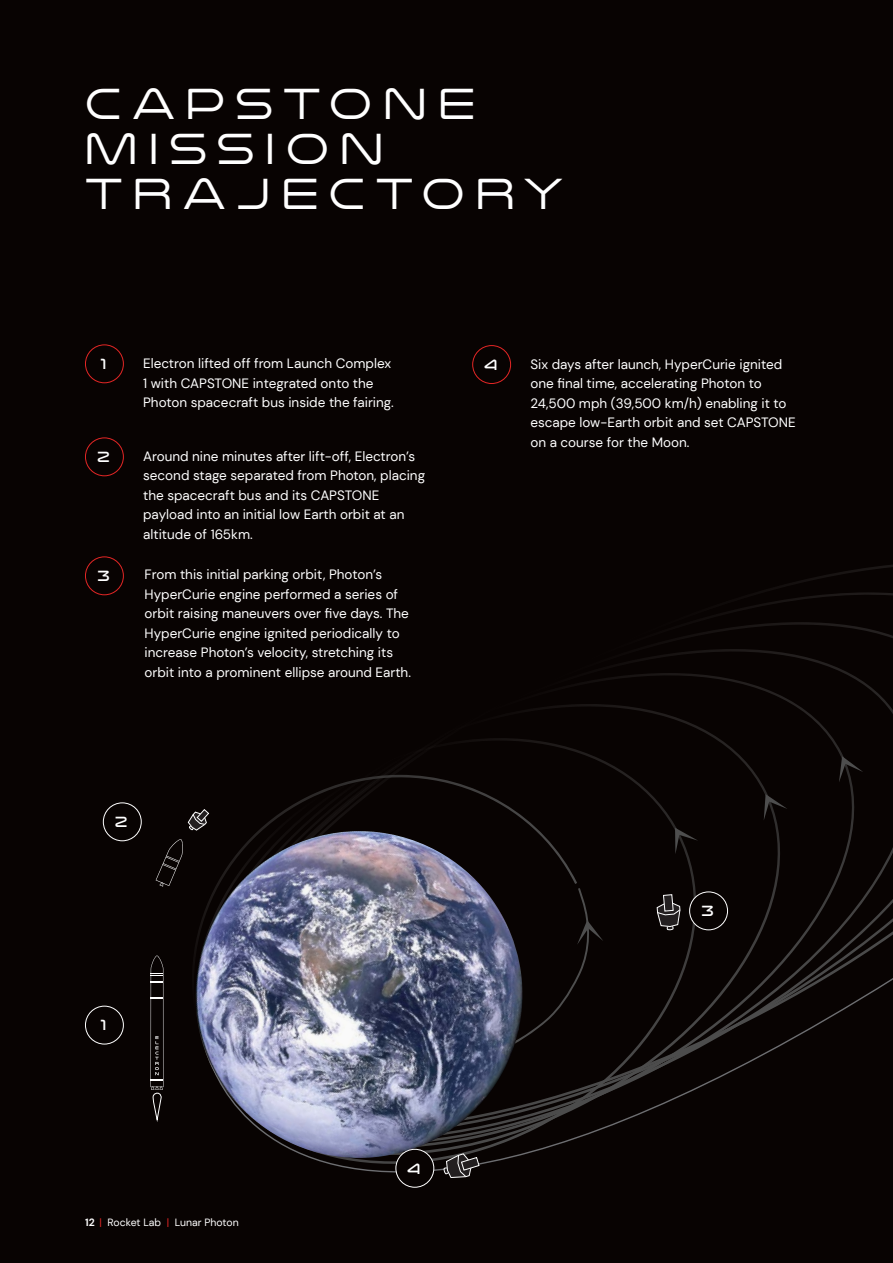
<style>
.page{position:relative;width:893px;height:1263px;background:#080302}
.page>*{position:absolute;margin:0;border:0;box-sizing:border-box;transform-origin:0 0}
.t1{font:45px/45px "Nulshock Lt";letter-spacing:.245em;color:#fff}
.t2{font:15.3px "Nulshock Bk";color:#fff}
._3__Body_Text{font:13.5px/19.5px "DM Sans";color:#fff}
.t3{font:10.5px "DM Sans";color:#fff}
.s1{font-weight:700}
.s2{color:#e42625}
</style>
<div class="page">
<svg style="left:209px;top:635px;width:684px;height:553px"></svg>
<img style="left:194px;top:831px;width:352px;height:350px">
<svg style="left:151px;top:955px;width:12px;height:167px"></svg>
<svg style="left:156px;top:839px;width:27px;height:48px"></svg>
<div style="left:690px;top:892px;width:37px;height:38px;background:#080302;border-radius:50%"></div>
<div style="left:689px;top:891px;width:39px;height:39px;border:1px solid #fff;border-radius:50%"></div>
<div style="left:396px;top:1149px;width:38px;height:38px;background:#080302;border-radius:50%"></div>
<div style="left:395px;top:1149px;width:39px;height:39px;border:1px solid #fff;border-radius:50%"></div>
<div style="left:103px;top:802px;width:39px;height:39px;border:1px solid #fff;border-radius:50%"></div>
<div style="left:85px;top:1006px;width:39px;height:38px;border:1px solid #fff;border-radius:50%"></div>
<div style="left:85px;top:344px;width:39px;height:39px;border:1px solid #e42625;border-radius:50%"></div>
<div style="left:85px;top:437px;width:39px;height:39px;border:1px solid #e42625;border-radius:50%"></div>
<div style="left:85px;top:556px;width:39px;height:39px;border:1px solid #e42625;border-radius:50%"></div>
<div style="left:472px;top:345px;width:39px;height:39px;border:1px solid #e42625;border-radius:50%"></div>
<svg style="left:188px;top:809px;width:21px;height:22px"></svg>
<svg style="left:656px;top:894px;width:25px;height:51px"></svg>
<svg style="left:443px;top:1153px;width:37px;height:25px"></svg>
<p class="t1" style="left:85px;top:81px;width:479px">CAPSTONE<br>MISSION<br>TRAJECTORY</p>
<p class="t2" style="left:101px;top:355px;width:7px">1</p>
<p class="t2" style="left:97px;top:448px;width:14px">2</p>
<p class="t2" style="left:97px;top:567px;width:13px">3</p>
<p class="_3__Body_Text" style="left:143px;top:354px;width:249px">Electron lifted off from Launch Complex</p>
<p class="t2" style="left:484px;top:355px;width:15px">4</p>
<p class="_3__Body_Text" style="left:143px;top:373px;width:252px">1 with CAPSTONE integrated onto the<br>Photon spacecraft bus inside the fairing.</p>
<p class="_3__Body_Text" style="left:143px;top:446px;width:283px">Around nine minutes after lift-off, Electron’s second stage separated from Photon, placing the spacecraft bus and its CAPSTONE payload into an initial low Earth orbit at an altitude of 165km.</p>
<p class="_3__Body_Text" style="left:145px;top:565px;width:268px">From this initial parking orbit, Photon’s HyperCurie engine performed a series of orbit raising maneuvers over five days. The HyperCurie engine ignited periodically to increase Photon’s velocity, stretching its orbit into a prominent ellipse around Earth.</p>
<p class="_3__Body_Text" style="left:530px;top:354px;width:267px">Six days after launch, HyperCurie ignited one final time, accelerating Photon to 24,500 mph (39,500 km/h) enabling it to escape low-Earth orbit and set CAPSTONE on a course for the Moon.</p>
<p class="t2" style="left:115px;top:812px;width:14px">2</p>
<p class="t2" style="left:101px;top:1016px;width:7px">1</p>
<p class="t3" style="left:85px;top:1215px;width:155px"><span class="s1">12</span> <span class="s2">|</span> Rocket Lab <span class="s2">|</span> Lunar Photon</p>
<p class="t2" style="left:407px;top:1159px;width:15px">4</p>
<p class="t2" style="left:702px;top:902px;width:13px">3</p>
</div>
